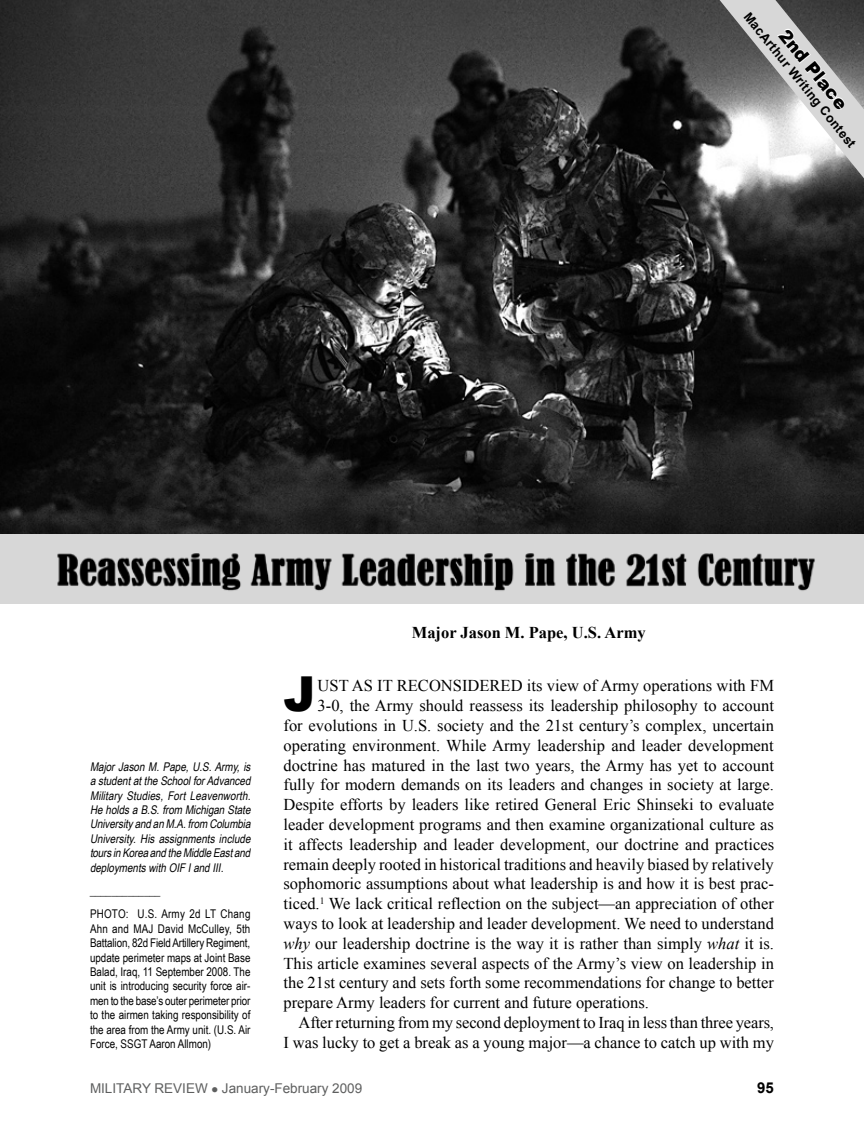
<style>
.page{position:relative;width:864px;height:1134px;background:#fff}
.page>*{position:absolute;margin:0;border:0;box-sizing:border-box;transform-origin:0 0}
.fob_Drop_Cap{font:900 48.15px "Arial";color:#000}
.author_byline{font:900 18px "Arial";color:#000}
.fob_Drop_Cap-2{font:16.5px "Times New Roman";color:#000}
.fob{font:16.5px/19.8px "Times New Roman";letter-spacing:-.005em;color:#000;text-align:right}
.author_byline-2{font:700 16.5px "Times New Roman";color:#000}
.subhead{font:700 15px "Arial";color:#000}
.subhead-2{font:13.5px "Arial";color:#5e5f5f}
.author_byline-3{font:700 12.75px "Arial";color:#000}
.bio{font:12px/14.4px "Arial Narrow";color:#000;text-align:justify}
.bio-2{font:italic 12px/14.4px "Arial Narrow";color:#000;text-align:justify}
.s1{font-style:italic}
</style>
<div class="page">
<div style="left:0;top:526px;width:864px;height:78px;background:#d7d7d7"></div>
<img style="left:0;top:0;width:864px;height:533px">
<img style="left:57px;top:553px;width:758px;height:38px">
<svg style="left:720px;top:0;width:144px;height:178px"></svg>
<p class="author_byline-3" style="left:753px;top:9px;width:171px;rotate:51deg">MacArthur Writing Contest</p>
<p class="author_byline" style="left:793px;top:23px;width:99px;rotate:51deg">2nd Place</p>
<p class="bio-2" style="left:90px;top:759px;width:165px">Major Jason M. Pape, U.S.Army, is astudentattheSchoolforAdvanced Military Studies, Fort Leavenworth.<br>HeholdsaB.S.from MichiganState UniversityandanM.A.from Columbia University. His assignments include toursinKoreaandtheMiddleEastand deploymentswithOIF IandIII.</p>
<p class="bio-2" style="left:90px;top:883px;width:75px">_____________</p>
<p class="bio" style="left:90px;top:906px;width:162px">PHOTO: U.S. Army 2d LT Chang Ahn and MAJ David McCulley, 5th Battalion, 82d Field Artillery Regiment, update perimeter maps at Joint Base Balad, Iraq, 11 September 2008. The unit is introducing security force air&shy;men to the base’s outer perimeter prior to the airmen taking responsibility of the area from the Army unit. (U.S. Air Force, SSGT Aaron Allmon)</p>
<p class="author_byline-2" style="left:412px;top:621px;width:235px">Major Jason M. Pape, U.S. Army</p>
<p class="fob_Drop_Cap" style="left:284px;top:659px;width:34px">J</p>
<p class="fob_Drop_Cap-2" style="left:318px;top:675px;width:458px">ust as it reconsidered its view of Army operations with FM</p>
<p class="fob_Drop_Cap-2" style="left:318px;top:695px;width:458px">3-0, the Army should reassess its leadership philosophy to account</p>
<p class="fob_Drop_Cap-2" style="left:284px;top:714px;width:492px">for evolutions in U.S. society and the 21st century’s complex, uncertain</p>
<p class="fob_Drop_Cap-2" style="left:284px;top:734px;width:492px">operating environment. While Army leadership and leader development</p>
<p class="fob_Drop_Cap-2" style="left:284px;top:754px;width:492px">doctrine has matured in the last two years, the Army has yet to account</p>
<p class="fob_Drop_Cap-2" style="left:284px;top:774px;width:492px">fully for modern demands on its leaders and changes in society at large.</p>
<p class="fob_Drop_Cap-2" style="left:284px;top:794px;width:492px">Despite efforts by leaders like retired General Eric Shinseki to evaluate</p>
<p class="fob_Drop_Cap-2" style="left:284px;top:813px;width:492px">leader development programs and then examine organizational culture as</p>
<p class="fob_Drop_Cap-2" style="left:284px;top:833px;width:492px">it affects leadership and leader development, our doctrine and practices</p>
<p class="fob_Drop_Cap-2" style="left:284px;top:853px;width:492px">remain deeply rooted in historical traditions and heavily biased by relatively</p>
<p class="fob_Drop_Cap-2" style="left:284px;top:873px;width:492px">sophomoric assumptions about what leadership is and how it is best prac-</p>
<p class="fob_Drop_Cap-2" style="left:284px;top:893px;width:492px">ticed.<sup>1</sup> We lack critical reflection on the subject—an appreciation of other</p>
<p class="fob_Drop_Cap-2" style="left:284px;top:912px;width:492px">ways to look at leadership and leader development. We need to understand</p>
<p class="fob_Drop_Cap-2" style="left:284px;top:932px;width:492px"><span class="s1">why</span> our leadership doctrine is the way it is rather than simply <span class="s1">what</span> it is.</p>
<p class="fob_Drop_Cap-2" style="left:284px;top:952px;width:492px">This article examines several aspects of the Army’s view on leadership in</p>
<p class="fob_Drop_Cap-2" style="left:284px;top:972px;width:492px">the 21st century and sets forth some recommendations for change to better</p>
<p class="fob_Drop_Cap-2" style="left:284px;top:992px;width:367px">prepare Army leaders for current and future operations.</p>
<p class="fob" style="left:284px;top:1012px;width:492px">After returning from my second deployment to Iraq in less than three years,<br>I was lucky to get a break as a young major—a chance to catch up with my</p>
<p class="subhead-2" style="left:90px;top:1080px;width:274px">Military Review ● January-February 2009</p>
<p class="subhead" style="left:757px;top:1078px;width:18px">95</p>
</div>
